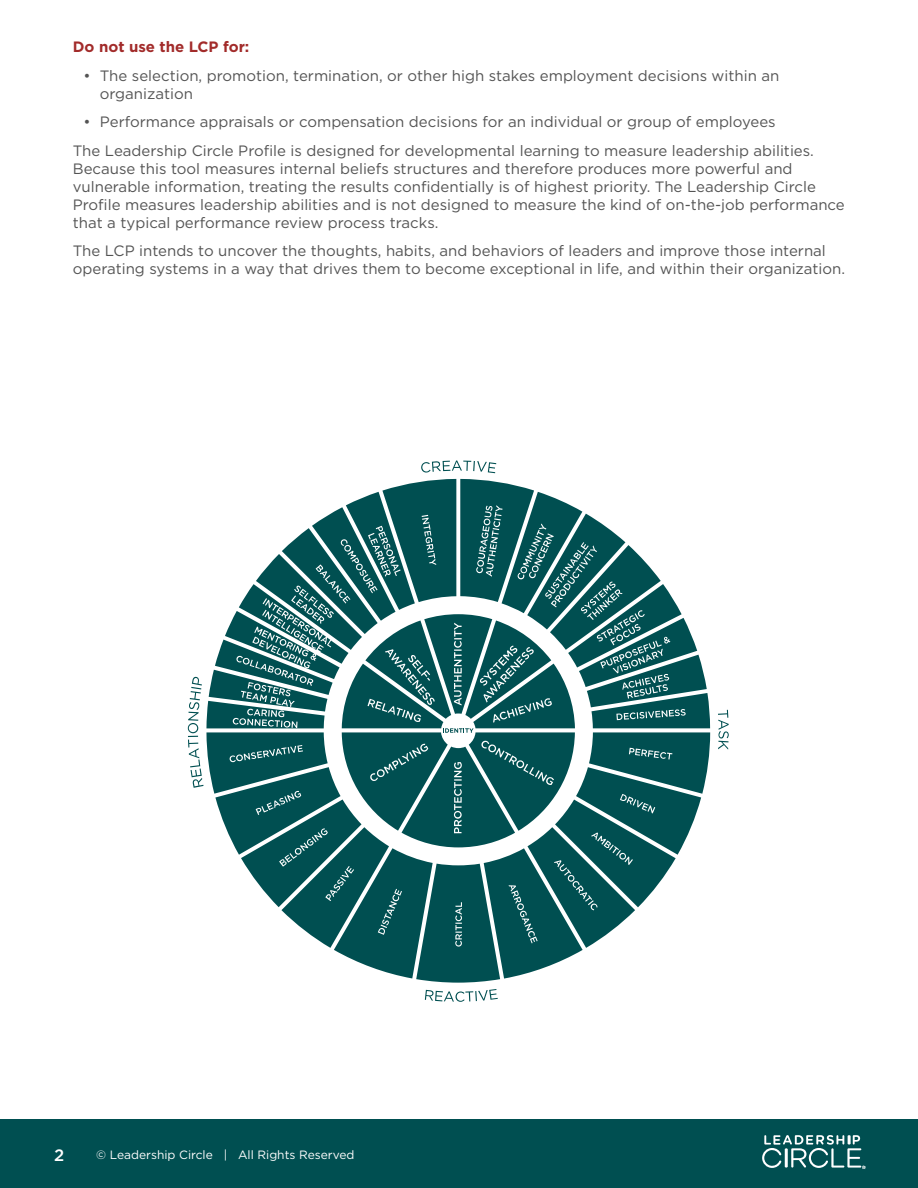
<style>
.page{position:relative;width:918px;height:1188px;background:#fff}
.page>*{position:absolute;margin:0;border:0;box-sizing:border-box;transform-origin:0 0}
.t1{font:500 16.5px "Gotham";color:#fff}
.t2{font:15px/18px "Gotham";color:#545454}
.t3{font:700 15px "Gotham";color:#a22b2a}
.t4{font:12px "Gotham";color:#fff}
</style>
<div class="page">
<div style="left:0;top:1119px;width:918px;height:69px;background:#004f51"></div>
<svg style="left:762px;top:1135px;width:104px;height:34px"></svg>
<svg style="left:425px;top:989px;width:73px;height:13px"></svg>
<svg style="left:718px;top:710px;width:11px;height:40px"></svg>
<svg style="left:421px;top:461px;width:75px;height:12px"></svg>
<svg style="left:188px;top:479px;width:522px;height:504px"></svg>
<p class="t3" style="left:73px;top:37px;width:178px">Do not use the LCP for:</p>
<p class="t2" style="left:100px;top:66px;width:681px;text-indent:-16px">• The selection, promotion, termination, or other high stakes employment decisions within an organization</p>
<p class="t2" style="left:73px;top:108px;width:743px;line-height:28.5px;text-indent:10px">• Performance appraisals or compensation decisions for an individual or group of employees<br>The Leadership Circle Profile is designed for developmental learning to measure leadership abilities.</p>
<p class="t2" style="left:73px;top:159px;width:773px">Because this tool measures internal beliefs structures and therefore produces more powerful and vulnerable information, treating the results confidentially is of highest priority. The Leadership Circle Profile measures leadership abilities and is not designed to measure the kind of on-the-job performance that a typical performance review process tracks.</p>
<p class="t2" style="left:73px;top:242px;width:774px">The LCP intends to uncover the thoughts, habits, and behaviors of leaders and improve those internal operating systems in a way that drives them to become exceptional in life, and within their organization.</p>
<p class="t1" style="left:54px;top:1144px;width:12px">2</p>
<p class="t4" style="left:96px;top:1147px;width:260px">© Leadership Circle | All Rights Reserved</p>
</div>
